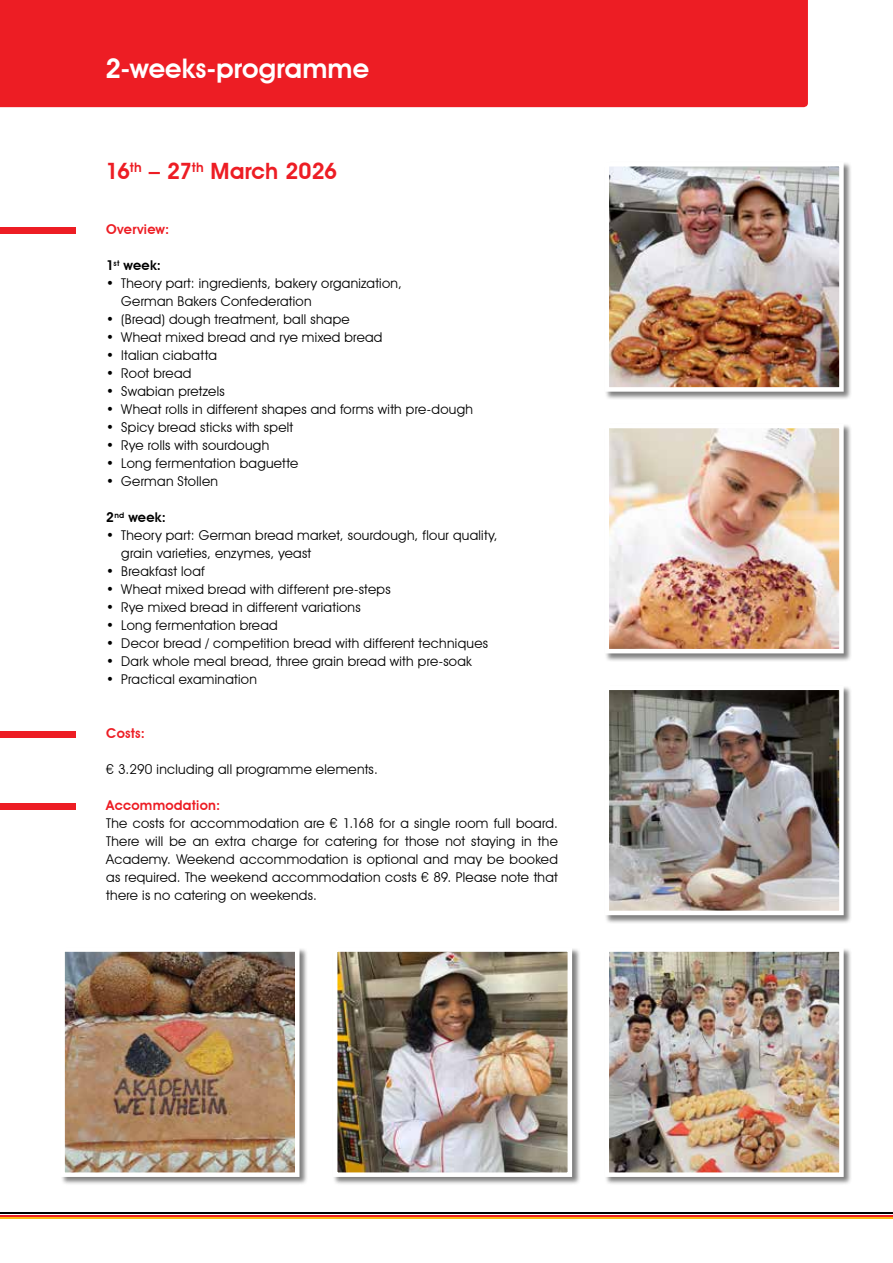
<style>
.page{position:relative;width:893px;height:1263px;background:#fff}
.page>*{position:absolute;margin:0;border:0;box-sizing:border-box;transform-origin:0 0}
.t1{font:600 27px "Avant Garde IT Cby BT";letter-spacing:.005em;color:#fff}
.t2{font:600 22.5px "Avant Garde IT Cby BT";color:#ed1d24}
.t3{font:13.5px/18px "Avant Garde IT Cby BT";letter-spacing:.02em;color:#000}
.t4{font:600 13.5px "Avant Garde IT Cby BT";letter-spacing:.02em;color:#ed1d24}
.t5{font:600 13.5px "Avant Garde IT Cby BT";letter-spacing:.02em;color:#000}
</style>
<div class="page">
<div style="left:0;top:0;width:808px;height:107px;background:#ed1d24"></div>
<hr style="left:0;top:1217px;width:893px;height:2px;background:#fdb913">
<hr style="left:0;top:1215px;width:893px;height:1px;background:#ed1d24">
<hr style="left:0;top:1212px;width:893px;height:1px;background:#000">
<div style="left:0;top:228px;width:75px;height:6px;background:#ed1d24"></div>
<div style="left:0;top:732px;width:75px;height:6px;background:#ed1d24"></div>
<div style="left:0;top:804px;width:75px;height:6px;background:#ed1d24"></div>
<div style="left:604px;top:162px;width:248px;height:238px;background:#000;opacity:.5"></div>
<img style="left:609px;top:167px;width:230px;height:220px">
<div style="left:604px;top:162px;width:240px;height:230px;border:4px solid #fff"></div>
<div style="left:604px;top:423px;width:248px;height:239px;background:#000;opacity:.5"></div>
<img style="left:609px;top:429px;width:230px;height:219px">
<div style="left:604px;top:424px;width:240px;height:229px;border:4px solid #fff"></div>
<div style="left:604px;top:685px;width:248px;height:239px;background:#000;opacity:.5"></div>
<img style="left:609px;top:690px;width:230px;height:220px">
<div style="left:604px;top:685px;width:240px;height:230px;border:4px solid #fff"></div>
<div style="left:604px;top:947px;width:248px;height:238px;background:#000;opacity:.5"></div>
<img style="left:609px;top:952px;width:230px;height:220px">
<div style="left:604px;top:947px;width:240px;height:230px;border:4px solid #fff"></div>
<div style="left:60px;top:947px;width:248px;height:238px;background:#000;opacity:.5"></div>
<img style="left:65px;top:952px;width:229px;height:220px">
<div style="left:60px;top:947px;width:239px;height:230px;border:4px solid #fff"></div>
<div style="left:332px;top:947px;width:249px;height:238px;background:#000;opacity:.5"></div>
<img style="left:338px;top:952px;width:229px;height:220px">
<div style="left:333px;top:947px;width:239px;height:230px;border:4px solid #fff"></div>
<h1 class="t1" style="left:106px;top:52px;width:265px">2-weeks-programme</h1>
<h2 class="t2" style="left:106px;top:158px;width:233px">16<sup>th</sup> – 27<sup>th</sup> March 2026</h2>
<p class="t4" style="left:106px;top:221px;width:65px">Overview:</p>
<p class="t5" style="left:106px;top:257px;width:56px">1<sup>st</sup> week:</p>
<p class="t3" style="left:121px;top:274px;width:282px;text-indent:-15px">• Theory part: ingredients, bakery organization,<br>German Bakers Confederation</p>
<p class="t3" style="left:106px;top:310px;width:245px">• (Bread) dough treatment, ball shape</p>
<p class="t3" style="left:106px;top:328px;width:278px">• Wheat mixed bread and rye mixed bread</p>
<p class="t3" style="left:106px;top:346px;width:112px">• Italian ciabatta</p>
<p class="t3" style="left:106px;top:364px;width:87px">• Root bread</p>
<p class="t3" style="left:106px;top:382px;width:120px">• Swabian pretzels</p>
<p class="t3" style="left:106px;top:400px;width:368px">• Wheat rolls in different shapes and forms with pre-dough</p>
<p class="t3" style="left:106px;top:418px;width:188px">• Spicy bread sticks with spelt</p>
<p class="t3" style="left:106px;top:436px;width:165px">• Rye rolls with sourdough</p>
<p class="t3" style="left:106px;top:454px;width:194px">• Long fermentation baguette</p>
<p class="t3" style="left:106px;top:472px;width:113px">• German Stollen</p>
<p class="t5" style="left:106px;top:509px;width:61px">2<sup>nd</sup> week:</p>
<p class="t3" style="left:121px;top:526px;width:378px;text-indent:-15px">• Theory part: German bread market, sourdough, flour quality, grain varieties, enzymes, yeast</p>
<p class="t3" style="left:106px;top:562px;width:100px">• Breakfast loaf</p>
<p class="t3" style="left:106px;top:580px;width:286px">• Wheat mixed bread with different pre-steps</p>
<p class="t3" style="left:106px;top:598px;width:256px">• Rye mixed bread in different variations</p>
<p class="t3" style="left:106px;top:616px;width:173px">• Long fermentation bread</p>
<p class="t3" style="left:106px;top:634px;width:383px">• Decor bread / competition bread with different techniques</p>
<p class="t3" style="left:106px;top:652px;width:367px">• Dark whole meal bread, three grain bread with pre-soak</p>
<p class="t3" style="left:106px;top:670px;width:152px">• Practical examination</p>
<p class="t4" style="left:106px;top:725px;width:40px">Costs:</p>
<p class="t3" style="left:106px;top:760px;width:273px">€ 3.290 including all programme elements.</p>
<p class="t4" style="left:106px;top:797px;width:115px">Accommodation:</p>
<p class="t3" style="left:106px;top:814px;width:453px;text-align:justify">The costs for accommodation are € 1.168 for a single room full board.<br>There will be an extra charge for catering for those not staying in the Academy. Weekend accommodation is optional and may be booked as required. The weekend accommodation costs € 89. Please note that there is no catering on weekends.</p>
</div>
